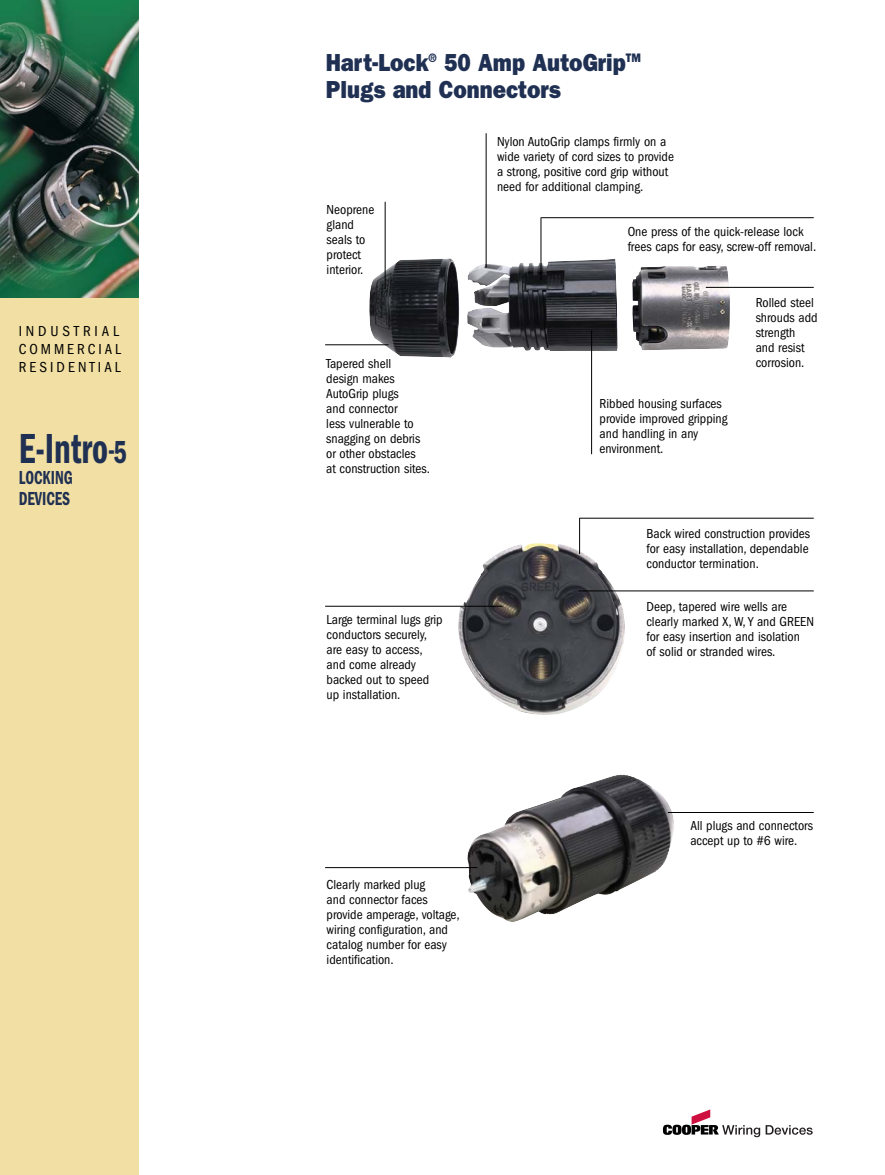
<style>
.page{position:relative;width:885px;height:1175px;background:#fff}
.page>*{position:absolute;margin:0;border:0;box-sizing:border-box;transform-origin:0 0}
.t1{font:600 condensed 43.5px "Franklin Gothic";color:#1f3053;scale:.8 1}
.t2{font:800 24.75px/27px "Franklin Gothic";color:#1f3053;scale:.9 1}
.t3{font:600 condensed 19.5px/21px "Franklin Gothic";color:#1f3053;scale:.8 1}
.t4{font:condensed 15px/18px "Franklin Gothic";letter-spacing:.205em;color:#000}
.t5{font:condensed 13.5px/15px "Franklin Gothic";color:#000}
.s1{font-size:31.5px}
.s2{font-size:33px}
</style>
<div class="page">
<div style="left:0;top:0;width:139px;height:1174px;background:#f1dfa3"></div>
<svg style="left:663px;top:1109px;width:97px;height:28px"></svg>
<svg style="left:766px;top:1125px;width:47px;height:9px"></svg>
<img style="left:369px;top:258px;width:362px;height:100px">
<img style="left:466px;top:774px;width:208px;height:148px">
<img style="left:457px;top:542px;width:169px;height:173px">
<hr style="left:325px;top:344px;width:63px;height:1px;background:#000">
<hr style="left:325px;top:867px;width:152px;height:1px;background:#000">
<hr style="left:668px;top:812px;width:146px;height:1px;background:#000">
<hr style="left:325px;top:606px;width:178px;height:1px;background:#000">
<hr style="left:579px;top:590px;width:235px;height:1px;background:#000">
<hr style="left:706px;top:287px;width:108px;height:1px;background:#000">
<hr style="left:541px;top:217px;width:273px;height:1px;background:#000">
<hr style="left:385px;top:202px;width:1px;height:87px;background:#000">
<hr style="left:486px;top:133px;width:1px;height:134px;background:#000">
<hr style="left:541px;top:217px;width:1px;height:63px;background:#000">
<hr style="left:591px;top:330px;width:1px;height:124px;background:#000">
<hr style="left:579px;top:518px;width:235px;height:1px;background:#000">
<hr style="left:579px;top:518px;width:1px;height:36px;background:#000">
<img style="left:0;top:0;width:139px;height:297px">
<p class="t4" style="left:19px;top:323px;width:104px">INDUSTRIAL<br>COMMERCIAL<br>RESIDENTIAL</p>
<p class="t1" style="left:19px;top:433px;width:137px">E-Intro<span class="s1">-</span><span class="s2">5</span></p>
<p class="t3" style="left:19px;top:468px;width:69px">LOCKING<br>DEVICES</p>
<p class="t2" style="left:326px;top:51px;width:352px">Hart-Lock<sup>®</sup> 50 Amp AutoGrip<sup>TM<br></sup>Plugs and Connectors</p>
<p class="t5" style="left:327px;top:203px;width:49px">Neoprene gland seals to protect interior.</p>
<p class="t5" style="left:326px;top:357px;width:105px">Tapered shell<br>design makes<br>AutoGrip plugs<br>and connector<br>less vulnerable to snagging on debris or other obstacles<br>at construction sites.</p>
<p class="t5" style="left:327px;top:613px;width:118px">Large terminal lugs grip conductors securely, are easy to access, and come already backed out to speed up installation.</p>
<p class="t5" style="left:497px;top:135px;width:178px">Nylon AutoGrip clamps firmly on a wide variety of cord sizes to provide a strong, positive cord grip without need for additional clamping.</p>
<p class="t5" style="left:628px;top:225px;width:190px">One press of the quick-release lock frees caps for easy, screw-off removal.</p>
<p class="t5" style="left:600px;top:397px;width:129px">Ribbed housing surfaces provide improved gripping and handling in any environment.</p>
<p class="t5" style="left:756px;top:296px;width:63px">Rolled steel shrouds add strength and resist corrosion.</p>
<p class="t5" style="left:646px;top:527px;width:165px;text-align:justify">Back wired construction provides for easy installation, dependable conductor termination.</p>
<p class="t5" style="left:646px;top:600px;width:169px">Deep, tapered wire wells are clearly marked X, W, Y and GREEN for easy insertion and isolation<br>of solid or stranded wires.</p>
<p class="t5" style="left:327px;top:877px;width:135px">Clearly marked plug<br>and connector faces provide amperage, voltage, wiring configuration, and catalog number for easy identification.</p>
<p class="t5" style="left:690px;top:818px;width:124px">All plugs and connectors accept up to #6 wire.</p>
</div>
